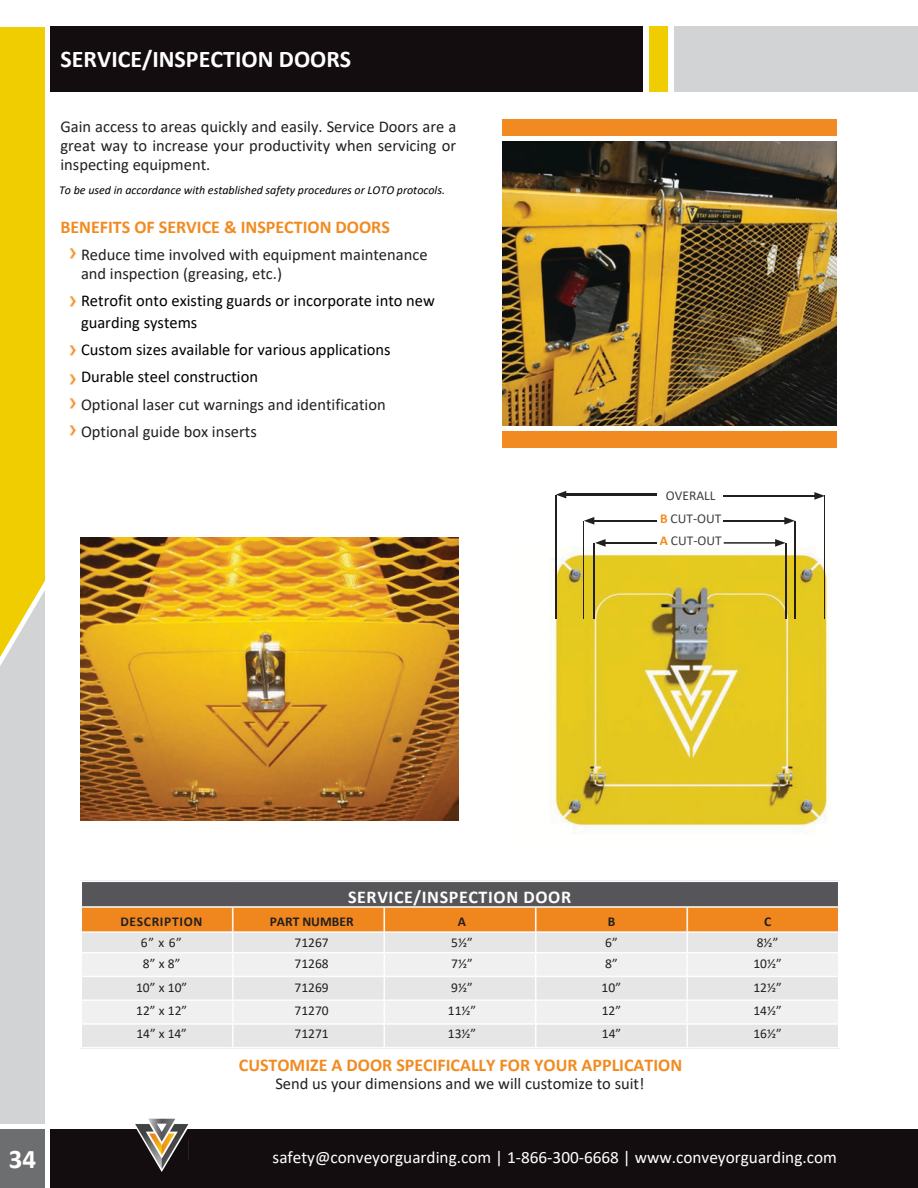
<style>
.page{position:relative;width:918px;height:1188px;background:#fff}
.page>*{position:absolute;margin:0;border:0;box-sizing:border-box;transform-origin:0 0}
.t1{font:700 27px "Calibri";color:#fff}
.t2{font:700 24px "Calibri";color:#fff}
.t3{font:700 18px "Calibri";color:#f18b21}
.t4{font:700 18px "Calibri";letter-spacing:.035em;color:#fff}
.t5{font:17.25px "Calibri";color:#fff}
.t6{font:16.5px/19.2px "Calibri";color:#231f20;text-align:justify}
.t7{font:16.5px/22.5px "Calibri";color:#000}
.t8{font:13.5px/23.1px "Calibri";color:#231f20;text-align:justify}
.t9{font:13.5px/23.7px "Calibri";color:#3f3e3f;text-align:center}
.t10{font:700 13.5px/21.3px "Calibri";letter-spacing:.05em;color:#231f20;text-align:center}
.t11{font:700 13.5px/21.3px "Calibri";color:#231f20;text-align:center}
.t12{font:italic 12px "Calibri";color:#000}
.s1{font-weight:700;color:#f18b21}
.s2{font-weight:400}
.s3{font-weight:700}
</style>
<div class="page">
<div style="left:48px;top:27px;width:600px;height:65px;background:#130d0f"></div>
<div style="left:45px;top:1129px;width:873px;height:59px;background:#130d0f"></div>
<div style="left:0;top:1129px;width:45px;height:59px;background:#6d6e70"></div>
<div style="left:648px;top:27px;width:25px;height:65px;background:#f0cd00"></div>
<div style="left:673px;top:27px;width:245px;height:65px;background:#d1d3d4"></div>
<svg style="left:0;top:27px;width:45px;height:1097px;background:#e2d061"></svg>
<hr style="left:669px;top:0;width:4px;height:97px;background:#fff">
<hr style="left:644px;top:5px;width:4px;height:97px;background:#fff">
<div style="left:45px;top:5px;width:5px;height:1183px;background:#fff"></div>
<img style="left:503px;top:142px;width:334px;height:283px">
<img style="left:80px;top:537px;width:378px;height:284px">
<div style="left:503px;top:119px;width:334px;height:17px;background:#f18b21"></div>
<div style="left:503px;top:431px;width:334px;height:17px;background:#f18b21"></div>
<img style="left:552px;top:537px;width:276px;height:297px">
<hr style="left:556px;top:496px;width:1px;height:122px;background:#231f20">
<hr style="left:583px;top:522px;width:1px;height:96px;background:#231f20">
<hr style="left:594px;top:544px;width:1px;height:74px;background:#231f20">
<hr style="left:564px;top:494px;width:93px;height:1px;background:#231f20">
<svg style="left:556px;top:491px;width:10px;height:7px"></svg>
<hr style="left:592px;top:520px;width:65px;height:2px;background:#231f20">
<svg style="left:584px;top:517px;width:10px;height:8px"></svg>
<hr style="left:603px;top:542px;width:54px;height:2px;background:#231f20">
<svg style="left:595px;top:539px;width:11px;height:8px"></svg>
<hr style="left:795px;top:522px;width:1px;height:96px;background:#231f20">
<hr style="left:786px;top:544px;width:1px;height:74px;background:#231f20">
<hr style="left:724px;top:520px;width:63px;height:2px;background:#231f20">
<svg style="left:784px;top:517px;width:11px;height:8px"></svg>
<hr style="left:724px;top:542px;width:53px;height:2px;background:#231f20">
<svg style="left:775px;top:539px;width:11px;height:8px"></svg>
<hr style="left:824px;top:496px;width:1px;height:122px;background:#231f20">
<hr style="left:724px;top:495px;width:93px;height:2px;background:#231f20">
<svg style="left:814px;top:492px;width:11px;height:8px"></svg>
<img style="left:81px;top:880px;width:758px;height:169px">
<img style="left:135px;top:1118px;width:54px;height:54px">
<svg style="left:69px;top:425px;width:7px;height:11px"></svg>
<svg style="left:69px;top:248px;width:7px;height:11px"></svg>
<svg style="left:69px;top:296px;width:7px;height:11px"></svg>
<svg style="left:69px;top:345px;width:7px;height:11px"></svg>
<svg style="left:69px;top:374px;width:7px;height:11px"></svg>
<svg style="left:69px;top:398px;width:7px;height:11px"></svg>
<p class="t2" style="left:61px;top:49px;width:292px">SERVICE/INSPECTION DOORS</p>
<h2 class="t6" style="left:60px;top:118px;width:397px">Gain access to areas quickly and easily. Service Doors are a great way to increase your productivity when servicing or inspecting equipment.</h2>
<p class="t12" style="left:59px;top:185px;width:388px">To be used in accordance with established safety procedures or LOTO protocols.</p>
<h3 class="t3" style="left:60px;top:220px;width:331px">BENEFITS OF SERVICE &amp; INSPECTION DOORS</h3>
<p class="t6" style="left:81px;top:246px;width:348px">Reduce time involved with equipment maintenance and inspection (greasing, etc.)</p>
<p class="t7" style="left:81px;top:290px;width:355px">Retrofit onto existing guards or incorporate into new guarding systems</p>
<p class="t7" style="left:81px;top:340px;width:311px">Custom sizes available for various applications</p>
<p class="t7" style="left:81px;top:367px;width:179px">Durable steel construction</p>
<h4 class="t6" style="left:81px;top:396px;width:306px">Optional laser cut warnings and identification</h4>
<h3 class="t6" style="left:81px;top:423px;width:177px">Optional guide box inserts</h3>
<h3 class="t9" style="left:660px;top:484px;width:63px">OVERALL<br><span class="s1">B</span> CUT-OUT</h3>
<h3 class="t9" style="left:660px;top:529px;width:63px"><span class="s1">A</span> CUT-OUT</h3>
<h3 class="t10" style="left:120px;top:912px;width:84px">DESCRIPTION<br><span class="s2">6” x 6”<br>8” x 8”</span></h3>
<h3 class="t8" style="left:136px;top:977px;width:53px">10” x 10” 12” x 12” 14” x 14”</h3>
<p class="t4" style="left:348px;top:890px;width:225px">SERVICE/INSPECTION DOOR</p>
<p class="t11" style="left:270px;top:912px;width:85px">PART NUMBER<br><span class="s2">71267<br>71268</span></p>
<p class="t8" style="left:295px;top:977px;width:36px">71269<br>71270<br>71271</p>
<h3 class="t8" style="left:451px;top:912px;width:23px;line-height:21.3px;text-align:center"><span class="s3">A<br></span>5½”<br>7½”</h3>
<h3 class="t8" style="left:448px;top:977px;width:30px;text-align:left">9½”<br>11½”<br>13½”</h3>
<p class="t8" style="left:605px;top:912px;width:14px;line-height:21.3px;text-align:left"><span class="s3">B<br></span>6”<br>8”</p>
<p class="t8" style="left:602px;top:977px;width:21px">10” 12” 14”</p>
<h3 class="t3" style="left:239px;top:1057px;width:445px">CUSTOMIZE A DOOR SPECIFICALLY FOR YOUR APPLICATION</h3>
<p class="t6" style="left:275px;top:1075px;width:371px">Send us your dimensions and we will customize to suit!</p>
<p class="t8" style="left:753px;top:912px;width:30px;line-height:21.3px;text-align:center"><span class="s3">C<br></span>8½”<br>10½”</p>
<p class="t8" style="left:753px;top:977px;width:30px">12½” 14½” 16½”</p>
<h1 class="t1" style="left:9px;top:1148px;width:29px">34</h1>
<h3 class="t5" style="left:273px;top:1150px;width:566px">safety@conveyorguarding.com | 1-866-300-6668 | www.conveyorguarding.com</h3>
</div>
